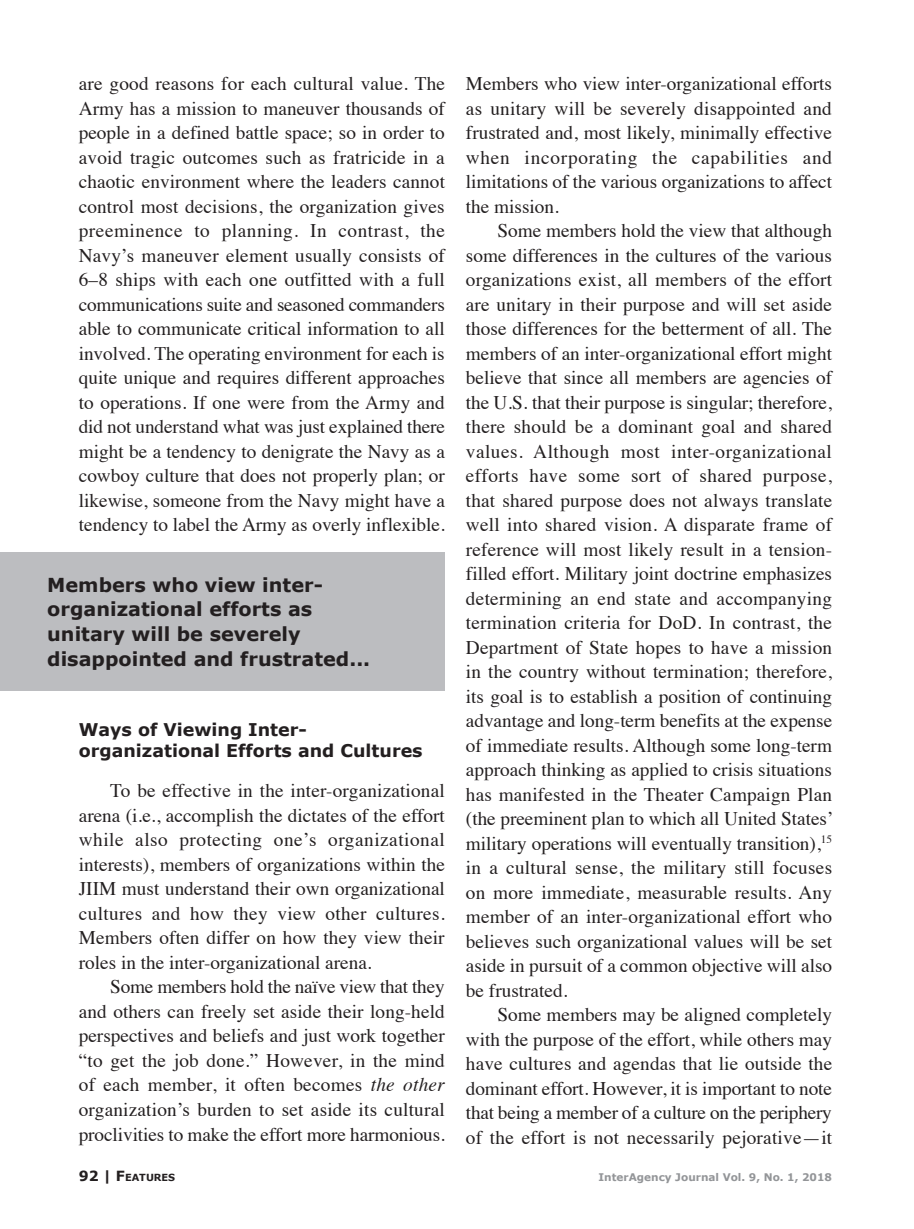
<style>
.page{position:relative;width:914px;height:1229px;background:#fff}
.page>*{position:absolute;margin:0;border:0;box-sizing:border-box;transform-origin:0 0}
.t1{font:19.25px/24.5px "Times";color:#231f20;text-align:justify}
.Left_Pull_Quote{font:700 19.25px/24.5px "Verdana";color:#231f20}
.Subheads{font:700 17.5px/21px "Verdana";color:#231f20}
.t2{font:700 10.5px "Verdana";color:#939598}
.t3{font:700 9.8px "Verdana";color:#231f20}
.s1{font-style:italic}
.s2{font-size:14px}
</style>
<div class="page">
<div style="left:0;top:553px;width:445px;height:138px;background:#bcbdc0"></div>
<p class="t1" style="left:79px;top:70px;width:368px">are good reasons for each cultural value. The Army has a mission to maneuver thousands of people in a defined battle space; so in order to avoid tragic outcomes such as fratricide in a chaotic environment where the leaders cannot control most decisions, the organization gives preeminence to planning. In contrast, the Navy’s maneuver element usually consists of 6–8 ships with each one outfitted with a full communications suite and seasoned commanders able to communicate critical information to all involved. The operating environment for each is quite unique and requires different approaches to operations. If one were from the Army and did not understand what was just explained there might be a tendency to denigrate the Navy as a cowboy culture that does not properly plan; or likewise, someone from the Navy might have a tendency to label the Army as overly inflexible.</p>
<p class="Left_Pull_Quote" style="left:47px;top:572px;width:324px">Members who view inter&shy;organizational efforts as unitary will be severely disappointed and frustrated...</p>
<p class="Subheads" style="left:79px;top:718px;width:345px">Ways of Viewing Inter&shy;organizational Efforts and Cultures</p>
<p class="t1" style="left:79px;top:777px;width:367px;text-indent:32px">To be effective in the inter-organizational arena (i.e., accomplish the dictates of the effort while also protecting one’s organizational interests), members of organizations within the JIIM must understand their own organizational cultures and how they view other cultures.<br>Members often differ on how they view their roles in the inter-organizational arena.</p>
<p class="t1" style="left:79px;top:973px;width:367px;text-indent:32px">Some members hold the naïve view that they and others can freely set aside their long-held perspectives and beliefs and just work together “to get the job done.” However, in the mind of each member, it often becomes <span class="s1">the other </span>organization’s burden to set aside its cultural proclivities to make the effort more harmonious.</p>
<p class="t1" style="left:466px;top:70px;width:367px">Members who view inter-organizational efforts as unitary will be severely disappointed and frustrated and, most likely, minimally effective when incorporating the capabilities and limitations of the various organizations to affect the mission.</p>
<p class="t1" style="left:466px;top:217px;width:369px;text-indent:32px">Some members hold the view that although some differences in the cultures of the various organizations exist, all members of the effort are unitary in their purpose and will set aside those differences for the betterment of all. The members of an inter-organizational effort might believe that since all members are agencies of the U.S. that their purpose is singular; therefore, there should be a dominant goal and shared values. Although most inter-organizational efforts have some sort of shared purpose, that shared purpose does not always translate well into shared vision. A disparate frame of reference will most likely result in a tension&shy;filled effort. Military joint doctrine emphasizes determining an end state and accompanying termination criteria for DoD. In contrast, the Department of State hopes to have a mission in the country without termination; therefore, its goal is to establish a position of continuing advantage and long-term benefits at the expense of immediate results. Although some long-term approach thinking as applied to crisis situations has manifested in the Theater Campaign Plan (the preeminent plan to which all United States’ military operations will eventually transition),<sup>15 </sup>in a cultural sense, the military still focuses on more immediate, measurable results. Any member of an inter-organizational effort who believes such organizational values will be set aside in pursuit of a common objective will also be frustrated.</p>
<p class="t1" style="left:466px;top:1001px;width:368px;text-indent:32px">Some members may be aligned completely with the purpose of the effort, while others may have cultures and agendas that lie outside the dominant effort. However, it is important to note that being a member of a culture on the periphery of the effort is not necessarily pejorative—it</p>
<p class="t3" style="left:79px;top:1171px;width:98px"><span class="s2">92 |</span> <span class="s2">F</span>EATURES</p>
<p class="t2" style="left:598px;top:1170px;width:235px">InterAgency Journal Vol. 9, No. 1, 2018</p>
</div>
